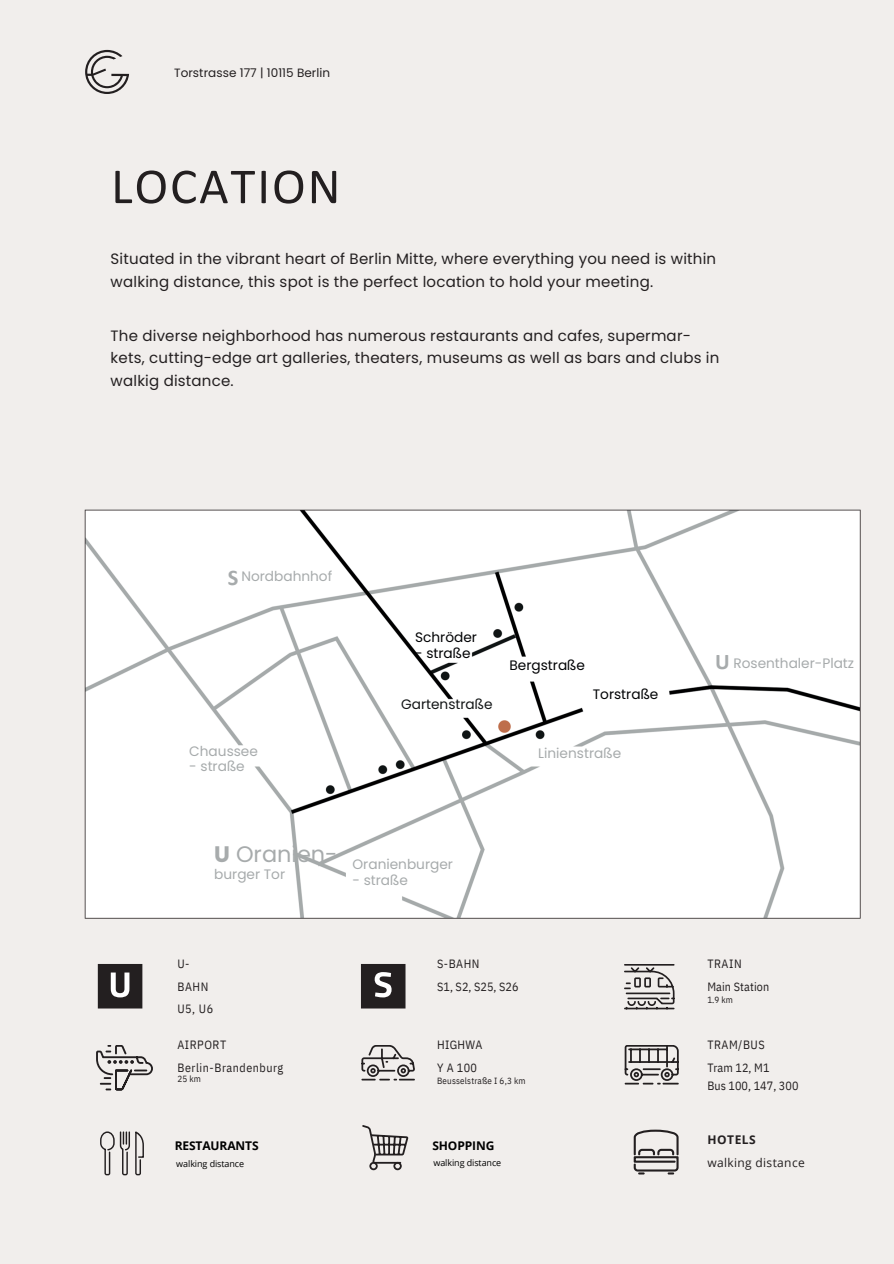
<style>
.page{position:relative;width:894px;height:1264px;background:#fff}
.page>*{position:absolute;margin:0;border:0;box-sizing:border-box;transform-origin:0 0}
.t1{font:50.85px "Calibri";letter-spacing:.04em;color:#231f20}
.t2{font:22.35px "Poppins";color:#a7abac}
.t3{font:700 22.35px "Calibri";color:#a7abac}
.t4{font:15px/22.5px "Poppins";letter-spacing:.015em;color:#231f20}
.t5{font:13.65px "Poppins";color:#a7abac}
.t6{font:13.65px "Poppins";color:#000204}
.t7{font:13.65px "Poppins";color:#131617}
.t8{font:12px/22.5px "IBM Plex Sans Cond";letter-spacing:.04em;color:#231f20}
.t9{font:12px/22.5px "IBM Plex Sans Cond";letter-spacing:.005em;color:#231f20}
.t10{font:12px "Poppins";letter-spacing:.005em;color:#231f20}
.t11{font:12px/22.5px "Open Sans";letter-spacing:.03em;color:#231f20}
.t12{font:700 12px "Open Sans";letter-spacing:-.01em;color:#000}
.t13{font:12px/22.5px "IBM Plex Sans Cond";letter-spacing:.01em;color:#231f20}
.t14{font:9px "Open Sans";letter-spacing:-.01em;color:#000}
.t15{font:9px "IBM Plex Sans Cond";letter-spacing:.02em;color:#231f20}
.s1{font-weight:700}
</style>
<div class="page">
<div style="left:0;top:0;width:893px;height:1263px;background:#f1eeec"></div>
<svg style="left:85px;top:50px;width:44px;height:44px"></svg>
<svg style="left:96px;top:1045px;width:57px;height:45px"></svg>
<svg style="left:98px;top:964px;width:44px;height:44px;background:#413d3e"></svg>
<svg style="left:361px;top:1045px;width:54px;height:35px"></svg>
<svg style="left:361px;top:964px;width:44px;height:44px;background:#3d3a3b"></svg>
<svg style="left:624px;top:964px;width:50px;height:45px"></svg>
<svg style="left:624px;top:1045px;width:54px;height:39px"></svg>
<svg style="left:100px;top:1131px;width:44px;height:44px"></svg>
<svg style="left:362px;top:1125px;width:46px;height:45px"></svg>
<svg style="left:633px;top:1129px;width:45px;height:45px"></svg>
<img style="left:84px;top:509px;width:777px;height:410px">
<p class="t10" style="left:174px;top:64px;width:157px">Torstrasse 177 | 10115 Berlin</p>
<h2 class="t1" style="left:111px;top:165px;width:231px">LOCATION</h2>
<h5 class="t4" style="left:111px;top:247px;width:607px">Situated in the vibrant heart of Berlin Mitte, where everything you need is within walking distance, this spot is the perfect location to hold your meeting.</h5>
<h1 class="t4" style="left:111px;top:324px;width:610px">The diverse neighborhood has numerous restaurants and cafes, supermar&shy;kets, cutting-edge art galleries, theaters, museums as well as bars and clubs in walkig distance.</h1>
<h3 class="t3" style="left:228px;top:568px;width:12px">S</h3>
<h5 class="t5" style="left:241px;top:567px;width:92px">Nordbahnhof</h5>
<h5 class="t5" style="left:189px;top:741px;width:70px">Chaussee</h5>
<h5 class="t5" style="left:189px;top:757px;width:57px">- straße</h5>
<p class="t6" style="left:415px;top:627px;width:63px">Schröder</p>
<p class="t6" style="left:415px;top:643px;width:57px">- straße</p>
<h4 class="t7" style="left:401px;top:694px;width:93px">Gartenstraße</h4>
<h3 class="t6" style="left:509px;top:655px;width:77px">Bergstraße</h3>
<h3 class="t6" style="left:592px;top:684px;width:67px">Torstraße</h3>
<h5 class="t5" style="left:538px;top:743px;width:84px">Linienstraße</h5>
<p class="t2" style="left:214px;top:838px;width:125px"><span class="s1">U</span> Oranien-</p>
<p class="t5" style="left:214px;top:864px;width:72px">burger Tor</p>
<p class="t5" style="left:352px;top:854px;width:102px">Oranienburger</p>
<p class="t5" style="left:352px;top:870px;width:57px">- straße</p>
<p class="t3" style="left:715px;top:652px;width:16px">U</p>
<p class="t5" style="left:733px;top:653px;width:122px">Rosenthaler-Platz</p>
<h2 class="t9" style="left:437px;top:952px;width:83px">S-BAHN<br>S1, S2, S25, S26</h2>
<h2 class="t13" style="left:707px;top:952px;width:63px">TRAIN<br>Main Station</h2>
<h2 class="t8" style="left:177px;top:952px;width:37px">U-<br>BAHN<br>U5, U6</h2>
<h2 class="t8" style="left:177px;top:1033px;width:107px">AIRPORT<br>Berlin-Brandenburg</h2>
<h2 class="t15" style="left:707px;top:993px;width:27px">1.9 km</h2>
<h2 class="t8" style="left:707px;top:1033px;width:64px">TRAM/BUS<br>Tram 12, M1</h2>
<h2 class="t9" style="left:707px;top:1073px;width:93px">Bus 100, 147, 300</h2>
<p class="t8" style="left:437px;top:1033px;width:47px">HIGHWA<br>Y A 100</p>
<h2 class="t15" style="left:177px;top:1072px;width:25px">25 km</h2>
<p class="t15" style="left:437px;top:1074px;width:90px">Beusselstraße I 6,3 km</p>
<h2 class="t12" style="left:175px;top:1137px;width:85px">RESTAURANTS</h2>
<h2 class="t14" style="left:176px;top:1156px;width:69px">walking distance</h2>
<h2 class="t12" style="left:432px;top:1137px;width:63px">SHOPPING</h2>
<h4 class="t14" style="left:433px;top:1156px;width:69px">walking distance</h4>
<h4 class="t11" style="left:707px;top:1128px;width:99px"><span class="s1">HOTELS<br></span>walking distance</h4>
</div>
